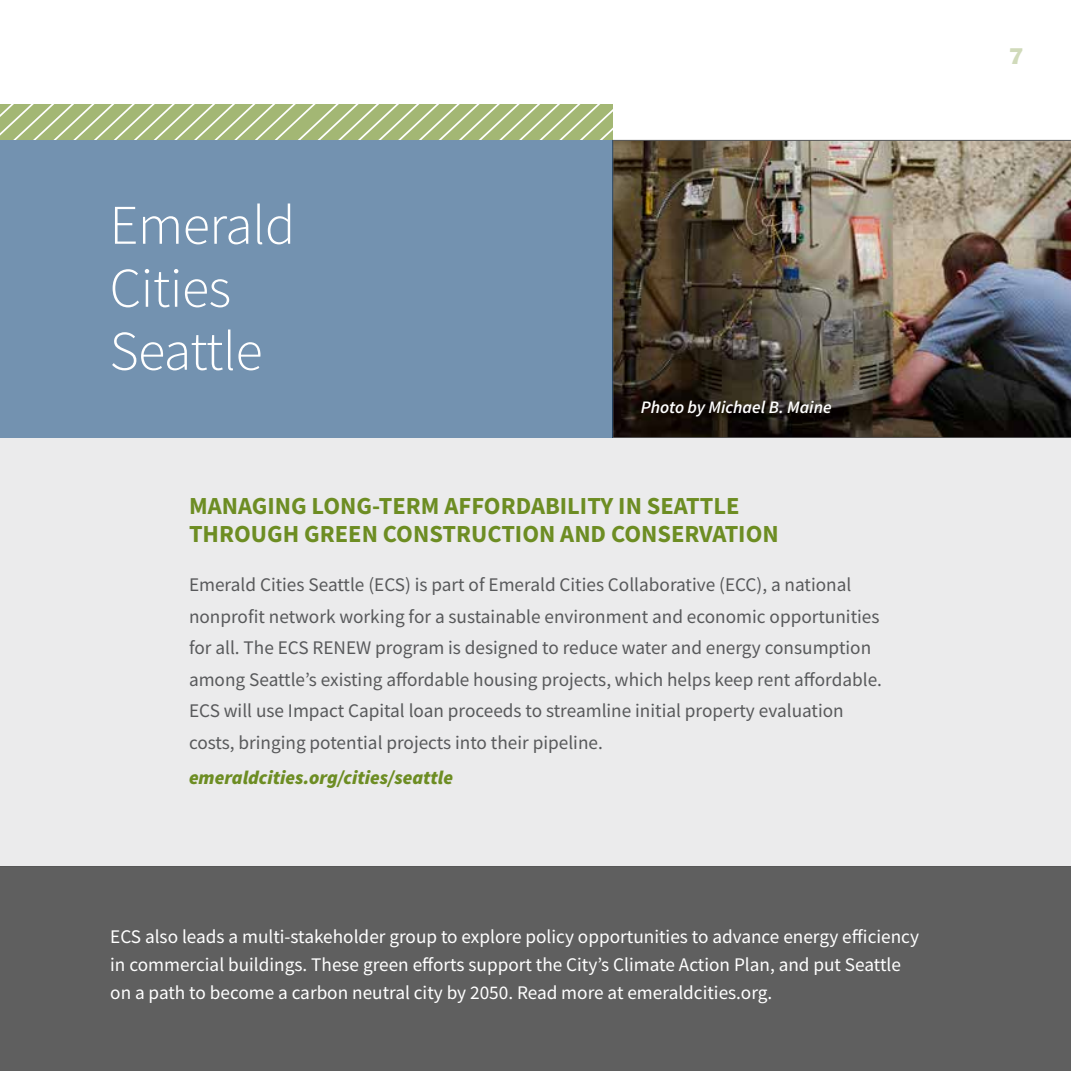
<style>
.page{position:relative;width:1071px;height:1071px;background:#fff}
.page>*{position:absolute;margin:0;border:0;box-sizing:border-box;transform-origin:0 0}
.t1{font:300 56px/63px "Source Sans Pro";letter-spacing:-.01em;color:#fff}
.t2{font:700 24.5px/28px "Source Sans Pro";color:#6d8d23}
.t3{font:21px "Franklin Gothic";color:#d0daba}
.t4{font:19.25px/31.5px "Source Sans Pro";color:#58595b}
.t5{font:19.25px/28px "Source Sans Pro";color:#fff}
.t6{font:italic 900 19.25px "Source Sans Pro";color:#6d8d23}
.t7{font:italic 600 17.5px "Source Sans Pro";color:#fff}
</style>
<div class="page">
<img style="left:613px;top:140px;width:458px;height:298px">
<svg style="left:0;top:105px;width:613px;height:35px;background:#aebf85"></svg>
<div style="left:0;top:438px;width:1071px;height:428px;background:#ebebec"></div>
<div style="left:0;top:140px;width:613px;height:298px;background:#7392b0"></div>
<div style="left:0;top:866px;width:1071px;height:205px;background:#5f5f5f"></div>
<h1 class="t1" style="left:110px;top:194px;width:187px">Emerald<br>Cities<br>Seattle</h1>
<p class="t7" style="left:641px;top:395px;width:192px">Photo by Michael B. Maine</p>
<p class="t2" style="left:189px;top:492px;width:587px">MANAGING LONG-TERM AFFORDABILITY IN SEATTLE<br>THROUGH GREEN CONSTRUCTION AND CONSERVATION</p>
<p class="t4" style="left:189px;top:569px;width:695px">Emerald Cities Seattle (ECS) is part of Emerald Cities Collaborative (ECC), a national nonprofit network working for a sustainable environment and economic opportunities for all. The ECS RENEW program is designed to reduce water and energy consumption among Seattle’s existing affordable housing projects, which helps keep rent affordable.<br>ECS will use Impact Capital loan proceeds to streamline initial property evaluation costs, bringing potential projects into their pipeline.</p>
<p class="t6" style="left:189px;top:764px;width:266px">emeraldcities.org/cities/seattle</p>
<p class="t5" style="left:110px;top:923px;width:810px">ECS also leads a multi-stakeholder group to explore policy opportunities to advance energy efficiency in commercial buildings. These green efforts support the City’s Climate Action Plan, and put Seattle on a path to become a carbon neutral city by 2050. Read more at emeraldcities.org.</p>
<p class="t3" style="left:1009px;top:43px;width:17px">7</p>
</div>
